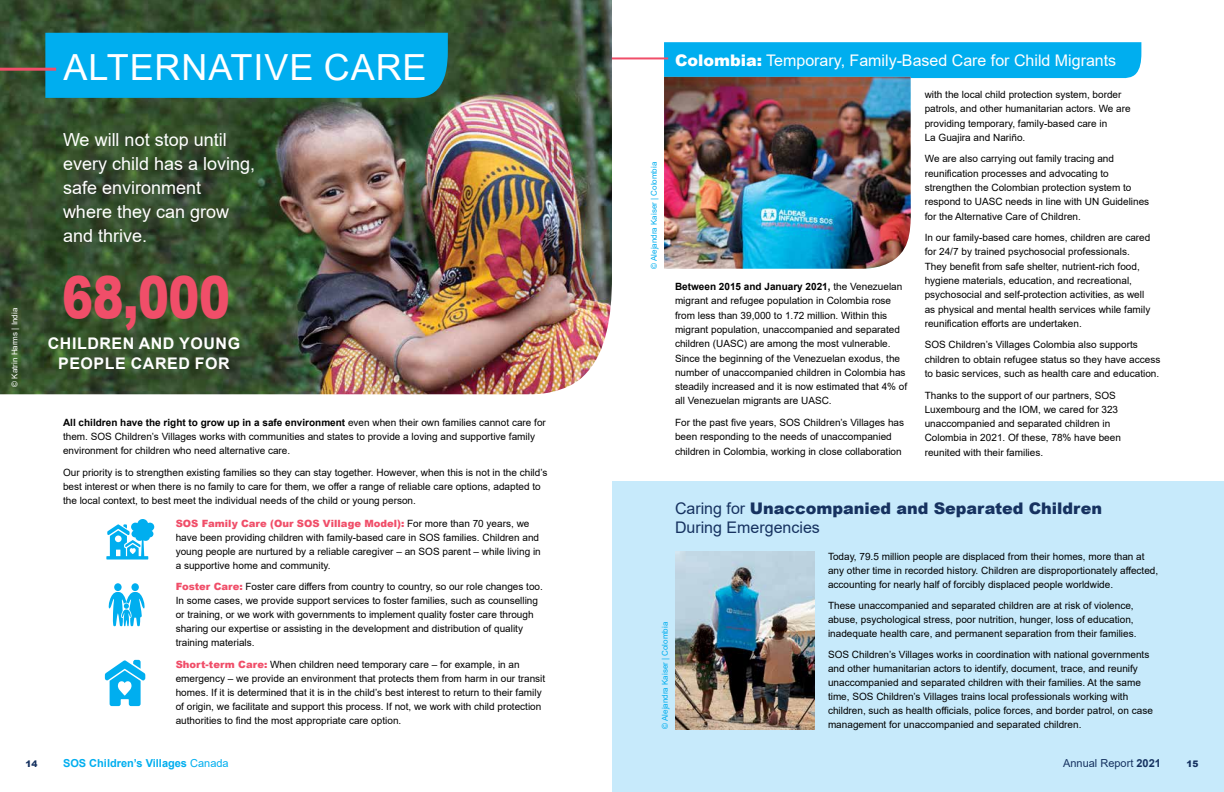
<style>
.page{position:relative;width:1224px;height:792px;background:#fff}
.page>*{position:absolute;margin:0;border:0;box-sizing:border-box;transform-origin:0 0}
.t1{font:900 58px "Arial";color:#f04e69;scale:.8 1}
.t2{font:36px "Arial";letter-spacing:.025em;color:#fff}
.t3{font:18px/24px "Arial";color:#fff}
.t4{font:900 16px/19px "Arial";color:#163260}
.t5{font:16px "Arial";color:#fff}
.t6{font:700 16px/20px "Arial";letter-spacing:.035em;color:#fff;text-align:center}
.t7{font:700 11px "Arial";color:#00aeef}
.t8{font:11px "Arial";color:#163260}
.t9{font:10px/14.3px "Arial";color:#000}
.t10{font:900 9px "Arial";color:#163260}
.t11{font:8px "Arial";color:#00aeef}
.t12{font:8px "Arial";color:#fff}
.s1{font-weight:700}
.s2{font-weight:900;color:#f04e69}
.s3{font-weight:900}
.s4{font-weight:400}
</style>
<div class="page">
<img style="left:0;top:0;width:612px;height:395px">
<div style="left:612px;top:482px;width:612px;height:310px;background:#c7eafb"></div>
<div style="left:45px;top:33px;width:403px;height:65px;background:#00aeef"></div>
<hr style="left:0;top:68px;width:56px;height:3px;background:#f04e69">
<svg style="left:106px;top:519px;width:48px;height:41px"></svg>
<div style="left:114px;top:583px;width:8px;height:8px;background:#00aeef;border-radius:50%"></div>
<div style="left:131px;top:583px;width:8px;height:8px;background:#00aeef;border-radius:50%"></div>
<svg style="left:109px;top:592px;width:36px;height:34px"></svg>
<svg style="left:105px;top:660px;width:40px;height:46px"></svg>
<div style="left:664px;top:42px;width:477px;height:36px;background:#00aeef"></div>
<hr style="left:612px;top:57px;width:56px;height:2px;background:#f04e69">
<img style="left:664px;top:77px;width:248px;height:192px">
<img style="left:675px;top:552px;width:139px;height:177px">
<p class="t12" style="left:9px;top:387px;width:80px;rotate:-90deg">© Katrin Harms | India</p>
<h2 class="t2" style="left:64px;top:43px;width:364px">ALTERNATIVE CARE</h2>
<h3 class="t3" style="left:63px;top:127px;width:194px">We will not stop until every child has a loving, safe environment<br>where they can grow and thrive.</h3>
<h1 class="t1" style="left:62px;top:255px;width:211px">68,000</h1>
<h3 class="t6" style="left:48px;top:333px;width:194px">CHILDREN AND YOUNG<br>PEOPLE CARED FOR</h3>
<p class="t9" style="left:63px;top:416px;width:484px;line-height:14px"><span class="s1">All children have the right to grow up in a safe environment</span> even when their own families cannot care for them. SOS Children’s Villages works with communities and states to provide a loving and supportive family environment for children who need alternative care.</p>
<p class="t9" style="left:63px;top:465px;width:486px;line-height:14px">Our priority is to strengthen existing families so they can stay together. However, when this is not in the child’s best interest or when there is no family to care for them, we offer a range of reliable care options, adapted to the local context, to best meet the individual needs of the child or young person.</p>
<p class="t9" style="left:176px;top:517px;width:367px;line-height:14px"><span class="s2">SOS Family Care (Our SOS Village Model):</span> For more than 70 years, we have been providing children with family-based care in SOS families. Children and young people are nurtured by a reliable caregiver – an SOS parent – while living in a supportive home and community.</p>
<p class="t9" style="left:176px;top:580px;width:369px;line-height:14px"><span class="s2">Foster Care:</span> Foster care differs from country to country, so our role changes too.<br>In some cases, we provide support services to foster families, such as counselling or training, or we work with governments to implement quality foster care through sharing our expertise or assisting in the development and distribution of quality training materials.</p>
<p class="t9" style="left:176px;top:657px;width:371px;line-height:14px"><span class="s2">Short-term Care:</span> When children need temporary care – for example, in an emergency – we provide an environment that protects them from harm in our transit homes. If it is determined that it is in the child’s best interest to return to their family of origin, we facilitate and support this process. If not, we work with child protection authorities to find the most appropriate care option.</p>
<p class="t11" style="left:648px;top:269px;width:108px;rotate:-90deg">© Alejandra Kaiser | Colombia</p>
<h3 class="t5" style="left:675px;top:49px;width:443px"><span class="s3">Colombia:</span> Temporary, Family-Based Care for Child Migrants</h3>
<p class="t9" style="left:675px;top:279px;width:234px"><span class="s1">Between 2015 and January 2021,</span> the Venezuelan migrant and refugee population in Colombia rose from less than 39,000 to 1.72 million. Within this migrant population, unaccompanied and separated children (UASC) are among the most vulnerable.<br>Since the beginning of the Venezuelan exodus, the number of unaccompanied children in Colombia has steadily increased and it is now estimated that 4% of all Venezuelan migrants are UASC.</p>
<p class="t9" style="left:675px;top:415px;width:231px">For the past five years, SOS Children’s Villages has been responding to the needs of unaccompanied children in Colombia, working in close collaboration</p>
<p class="t9" style="left:925px;top:87px;width:208px">with the local child protection system, border patrols, and other humanitarian actors. We are providing temporary, family-based care in<br>La Guajira and Nariño.</p>
<p class="t9" style="left:925px;top:152px;width:226px">We are also carrying out family tracing and reunification processes and advocating to strengthen the Colombian protection system to respond to UASC needs in line with UN Guidelines for the Alternative Care of Children.</p>
<p class="t9" style="left:925px;top:230px;width:227px">In our family-based care homes, children are cared for 24/7 by trained psychosocial professionals.<br>They benefit from safe shelter, nutrient-rich food, hygiene materials, education, and recreational, psychosocial and self-protection activities, as well as physical and mental health services while family reunification efforts are undertaken.</p>
<p class="t9" style="left:925px;top:338px;width:237px">SOS Children’s Villages Colombia also supports children to obtain refugee status so they have access to basic services, such as health care and education.</p>
<p class="t9" style="left:925px;top:388px;width:198px">Thanks to the support of our partners, SOS Luxembourg and the IOM, we cared for 323 unaccompanied and separated children in Colombia in 2021. Of these, 78% have been reunited with their families.</p>
<h3 class="t4" style="left:675px;top:499px;width:429px"><span class="s4">Caring for</span> Unaccompanied and Separated Children<br><span class="s4">During Emergencies</span></h3>
<p class="t11" style="left:660px;top:729px;width:108px;rotate:-90deg">© Alejandra Kaiser | Colombia</p>
<p class="t9" style="left:828px;top:549px;width:332px;line-height:14px">Today, 79.5 million people are displaced from their homes, more than at any other time in recorded history. Children are disproportionately affected, accounting for nearly half of forcibly displaced people worldwide.</p>
<p class="t9" style="left:828px;top:598px;width:310px;line-height:14px">These unaccompanied and separated children are at risk of violence, abuse, psychological stress, poor nutrition, hunger, loss of education, inadequate health care, and permanent separation from their families.</p>
<p class="t9" style="left:828px;top:647px;width:326px;line-height:14px">SOS Children’s Villages works in coordination with national governments and other humanitarian actors to identify, document, trace, and reunify unaccompanied and separated children with their families. At the same time, SOS Children’s Villages trains local professionals working with children, such as health officials, police forces, and border patrol, on case management for unaccompanied and separated children.</p>
<p class="t7" style="left:63px;top:755px;width:167px">SOS Children’s Villages <span class="s4">Canada</span></p>
<p class="t8" style="left:1063px;top:756px;width:99px">Annual Report <span class="s1">2021</span></p>
<p class="t10" style="left:25px;top:757px;width:14px">14</p>
<p class="t10" style="left:1186px;top:757px;width:14px">15</p>
</div>
